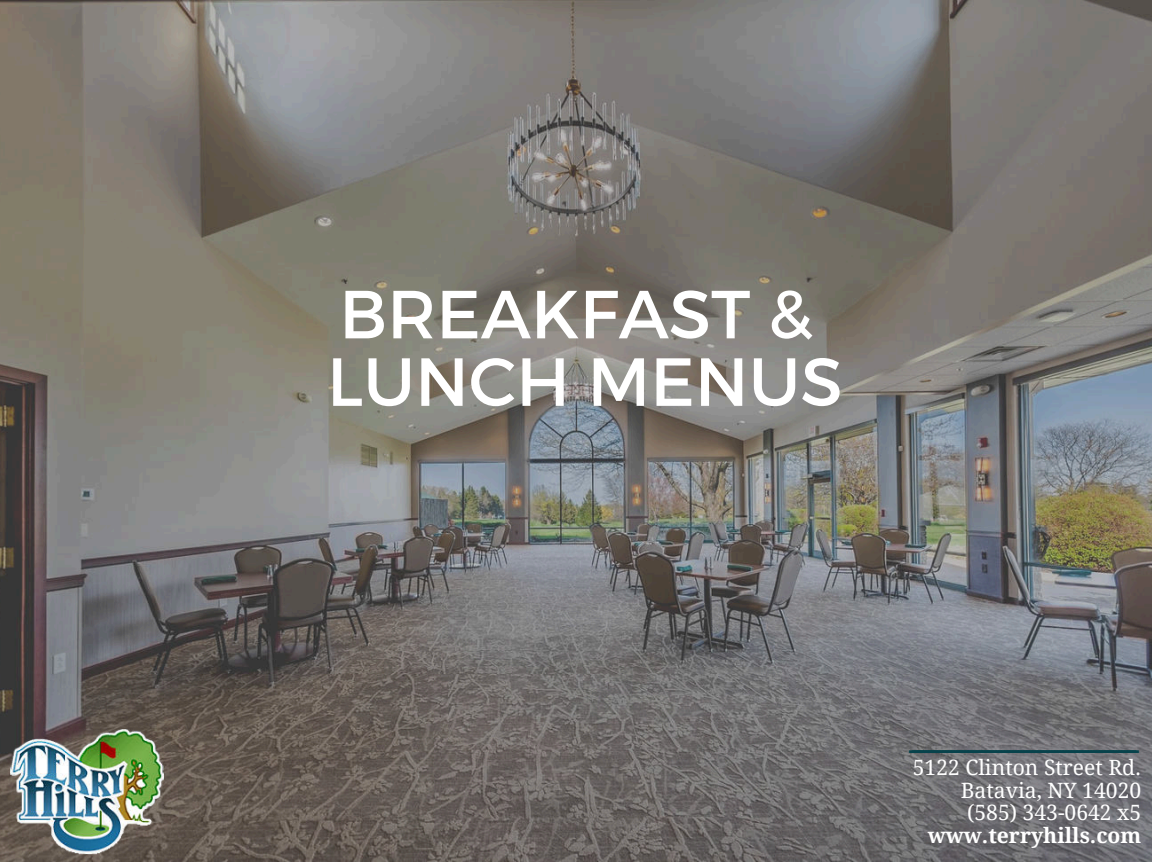
<style>
.page{position:relative;width:1152px;height:864px;background:#fff}
.page>*{position:absolute;margin:0;border:0;box-sizing:border-box;transform-origin:0 0}
.t1{font:67.95px/67.5px "Montserrat";color:#fff}
.t2{font:700 24.15px "Aleo";color:#07424b}
.t3{font:21.15px/22.5px "Droid Serif";color:#fff;text-align:justify}
.t4{font:700 21.15px "Droid Serif";color:#fff}
</style>
<div class="page">
<img style="left:0;top:0;width:1152px;height:862px">
<img style="left:10px;top:729px;width:153px;height:125px">
<h1 class="t1" style="left:327px;top:280px;width:517px">BREAKFAST &amp;<br>LUNCH MENUS</h1>
<p class="t2" style="left:909px;top:736px;width:233px">--------------------------------------------------------------------------------</p>
<p class="t3" style="left:961px;top:756px;width:182px;text-indent:-48px">5122 Clinton Street Rd.<br>Batavia, NY 14020 (585) 343-0642 x5</p>
<p class="t4" style="left:928px;top:820px;width:215px">www.terryhills.com</p>
</div>
